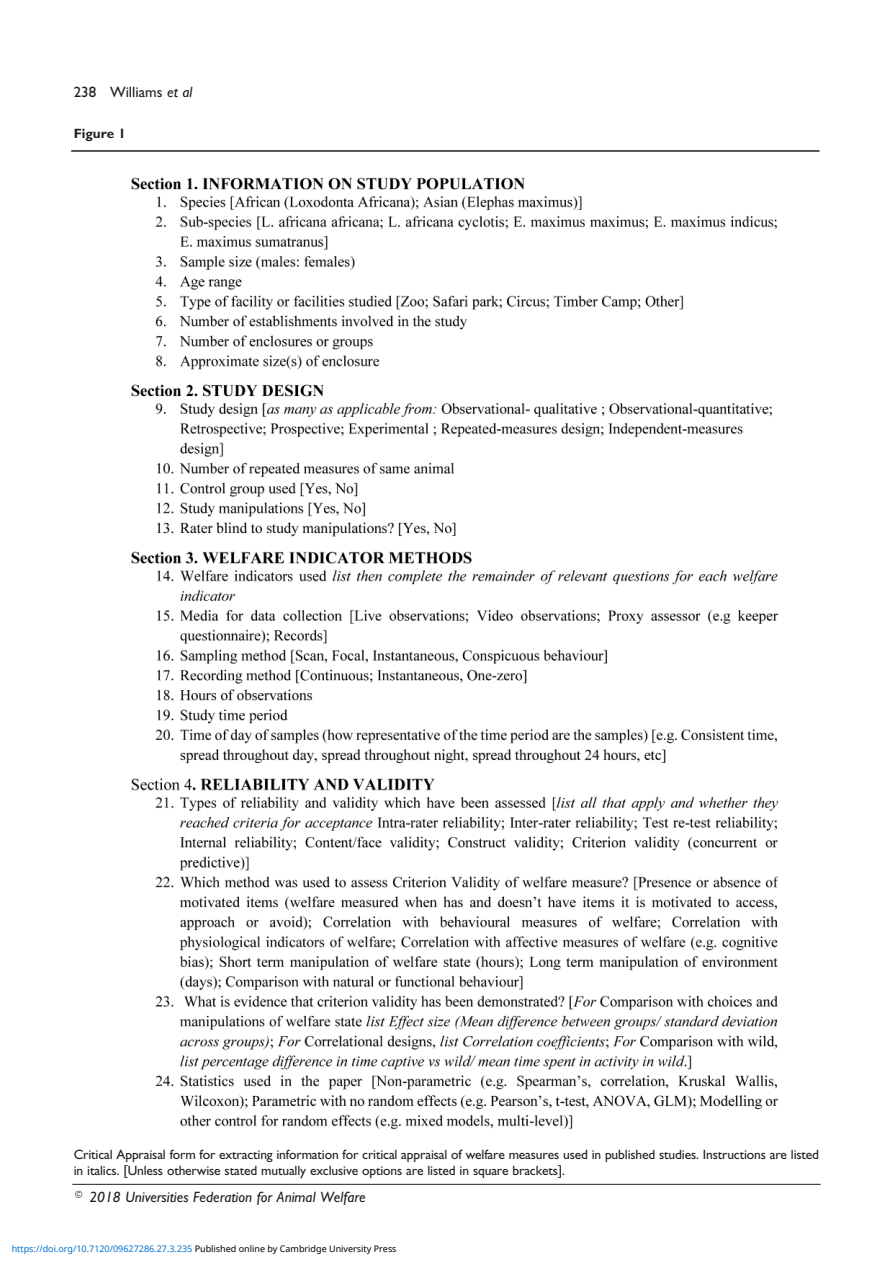
<style>
.page{position:relative;width:893px;height:1263px;background:#fff}
.page>*{position:absolute;margin:0;border:0;box-sizing:border-box;transform-origin:0 0}
.t1{font:italic 15px "Gill Sans";color:#231f20}
.t2{font:15px "Gill Sans";color:#231f20}
.t3{font:13.5px/16.2px "Gill Sans";letter-spacing:-.01em;color:#231f20}
.t4{font:700 13.5px "Gill Sans";color:#231f20}
.t5{font:9px "Noto Sans";color:#0172cf}
.s1{font-style:italic}
.s2{color:#000}
</style>
<div class="page">
<hr style="left:71px;top:150px;width:749px;height:2px;background:#231f20">
<img style="left:131px;top:177px;width:648px;height:953px">
<hr style="left:72px;top:1184px;width:749px;height:1px;background:#231f20">
<p class="t2" style="left:74px;top:83px;width:120px">238 Williams <span class="s1">et al</span></p>
<p class="t4" style="left:74px;top:126px;width:54px">Figure 1</p>
<p class="t3" style="left:74px;top:1146px;width:747px">Critical Appraisal form for extracting information for critical appraisal of welfare measures used in published studies. Instructions are listed in italics. [Unless otherwise stated mutually exclusive options are listed in square brackets].</p>
<p class="t1" style="left:74px;top:1188px;width:293px">© 2018 Universities Federation for Animal Welfare</p>
<p class="t5" style="left:12px;top:1243px;width:386px">https://doi.org/10.7120/09627286.27.3.235 <span class="s2">Published online by Cambridge University Press</span></p>
</div>
